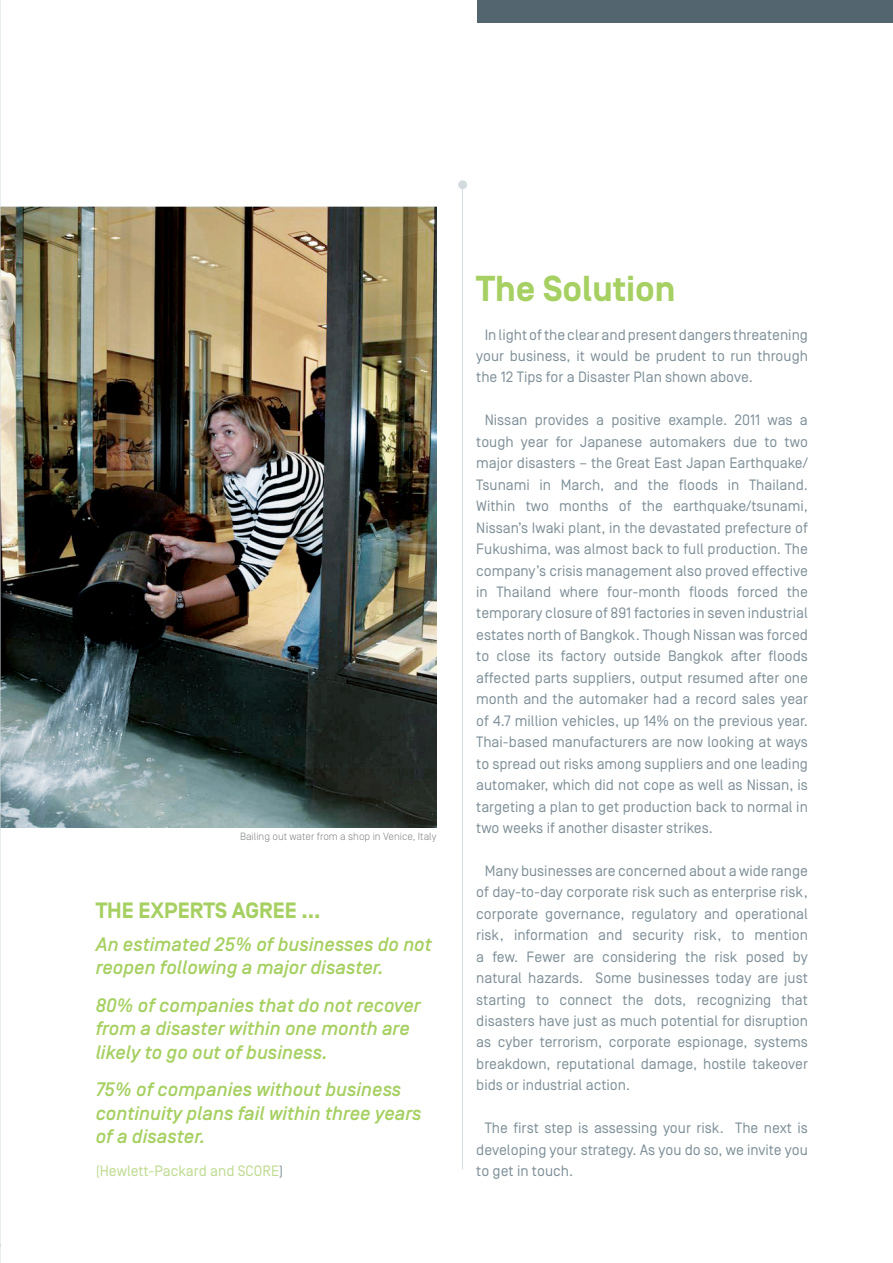
<style>
.page{position:relative;width:893px;height:1263px;background:#fff}
.page>*{position:absolute;margin:0;border:0;box-sizing:border-box;transform-origin:0 0}
.t1{font:700 36px "Simplon BP";color:#a6d061}
.t2{font:700 22.2px "Simplon BP";color:#a6d061}
.t3{font:italic 500 19.5px/23.4px "Simplon BP";color:#a6d061}
.Normal_wrd_1{font:15px/21.5px "Simplon BP Regular";color:#7e8f98;text-align:justify}
.Normal_wrd_1-2{font:15px "Simplon BP Regular";color:#bedb8f}
.t4{font:300 10.5px "Simplon BP";color:#808285}
.s1{color:#7e8f98}
</style>
<div class="page">
<img style="left:1px;top:207px;width:436px;height:620px">
<hr style="left:462px;top:184px;width:1px;height:985px;background:#d4dbdf">
<div style="left:458px;top:180px;width:9px;height:9px;background:#d4dbdf;border-radius:50%"></div>
<hr style="left:0;top:0;width:1px;height:1263px;background:#d4dbdf">
<div style="left:477px;top:0;width:416px;height:22px;background:#53656e"></div>
<p class="t4" style="left:240px;top:830px;width:198px">Bailing out water from a shop in Venice, Italy</p>
<p class="t2" style="left:96px;top:898px;width:226px">THE EXPERTS AGREE …</p>
<p class="t3" style="left:96px;top:932px;width:338px">An estimated 25% of businesses do not reopen following a major disaster.</p>
<p class="t3" style="left:96px;top:994px;width:326px">80% of companies that do not recover from a disaster within one month are likely to go out of business.</p>
<p class="t3" style="left:96px;top:1078px;width:328px">75% of companies without business continuity plans fail within three years of a disaster.</p>
<p class="Normal_wrd_1-2" style="left:96px;top:1162px;width:189px">(Hewlett-Packard and SCORE<span class="s1">)</span></p>
<p class="t1" style="left:476px;top:268px;width:201px">The Solution</p>
<p class="Normal_wrd_1" style="left:476px;top:324px;width:333px;text-indent:9px">In light of the clear and present dangers threatening your business, it would be prudent to run through the 12 Tips for a Disaster Plan shown above.</p>
<p class="Normal_wrd_1" style="left:476px;top:409px;width:333px;text-indent:9px">Nissan provides a positive example. 2011 was a tough year for Japanese automakers due to two major disasters – the Great East Japan Earthquake/ Tsunami in March, and the floods in Thailand.<br>Within two months of the earthquake/tsunami, Nissan’s Iwaki plant, in the devastated prefecture of Fukushima, was almost back to full production. The company’s crisis management also proved effective in Thailand where four-month floods forced the temporary closure of 891 factories in seven industrial estates north of Bangkok. Though Nissan was forced to close its factory outside Bangkok after floods affected parts suppliers, output resumed after one month and the automaker had a record sales year of 4.7 million vehicles, up 14% on the previous year.<br>Thai-based manufacturers are now looking at ways to spread out risks among suppliers and one leading automaker, which did not cope as well as Nissan, is targeting a plan to get production back to normal in two weeks if another disaster strikes.</p>
<p class="Normal_wrd_1" style="left:476px;top:860px;width:333px;text-indent:9px">Many businesses are concerned about a wide range of day-to-day corporate risk such as enterprise risk, corporate governance, regulatory and operational risk, information and security risk, to mention a few. Fewer are considering the risk posed by natural hazards. Some businesses today are just starting to connect the dots, recognizing that disasters have just as much potential for disruption as cyber terrorism, corporate espionage, systems breakdown, reputational damage, hostile takeover bids or industrial action.</p>
<p class="Normal_wrd_1" style="left:476px;top:1117px;width:333px;text-indent:9px">The first step is assessing your risk. The next is developing your strategy. As you do so, we invite you to get in touch.</p>
</div>
